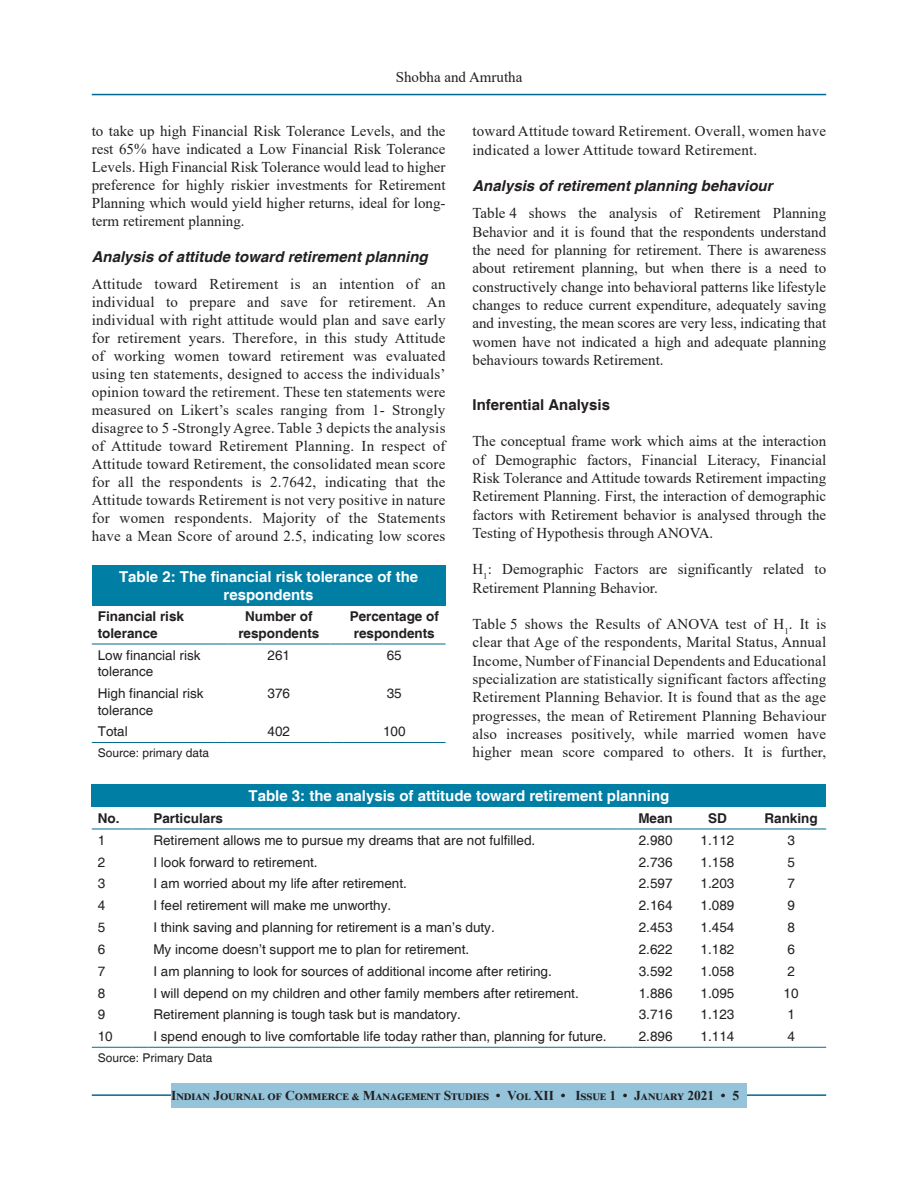
<style>
.page{position:relative;width:918px;height:1188px;background:#fff}
.page>*{position:absolute;margin:0;border:0;box-sizing:border-box;transform-origin:0 0}
.TX{font:15px/18px "Times New Roman";color:#231f20;text-align:justify}
.TX_No_After_Space{font:15px/18.3px "Times New Roman";letter-spacing:.01em;color:#231f20;text-align:justify}
.TT{font:700 15px/18px "Helvetica";color:#fff;text-align:center}
.t1{font:italic 700 15px "Helvetica";color:#231f20}
.t2{font:700 15px "Helvetica";color:#231f20}
.TB{font:13.5px/16.5px "Helvetica";color:#231f20}
.TCH{font:700 13.5px/16.5px "Helvetica";color:#231f20;text-align:center}
.TBL{font:13.5px "Helvetica";color:#231f20}
.t3{font:700 13.5px "Times New Roman";color:#231f20}
.TFN{font:12px "Helvetica";color:#231f20}
</style>
<div class="page">
<hr style="left:92px;top:94px;width:734px;height:1px;background:#006991">
<hr style="left:92px;top:1094px;width:734px;height:2px;background:#006991">
<div style="left:171px;top:1083px;width:576px;height:24px;background:#94c3da"></div>
<div style="left:92px;top:565px;width:354px;height:41px;background:#007ea4"></div>
<hr style="left:92px;top:742px;width:123px;height:1px;background:#006991">
<svg style="left:215px;top:742px;width:12px;height:1px"></svg>
<hr style="left:227px;top:742px;width:103px;height:1px;background:#006991">
<svg style="left:330px;top:742px;width:13px;height:1px"></svg>
<hr style="left:343px;top:742px;width:103px;height:1px;background:#006991">
<hr style="left:92px;top:644px;width:123px;height:1px;background:#006991">
<svg style="left:215px;top:644px;width:12px;height:1px"></svg>
<hr style="left:227px;top:644px;width:103px;height:1px;background:#006991">
<svg style="left:330px;top:644px;width:13px;height:1px"></svg>
<hr style="left:343px;top:644px;width:103px;height:1px;background:#006991">
<div style="left:92px;top:784px;width:734px;height:23px;background:#007ea4"></div>
<hr style="left:92px;top:1047px;width:40px;height:1px;background:#006991">
<svg style="left:132px;top:1047px;width:15px;height:1px"></svg>
<hr style="left:147px;top:1047px;width:471px;height:1px;background:#006991">
<svg style="left:618px;top:1047px;width:14px;height:1px"></svg>
<hr style="left:632px;top:1047px;width:47px;height:1px;background:#006991">
<svg style="left:679px;top:1047px;width:15px;height:1px"></svg>
<hr style="left:694px;top:1047px;width:47px;height:1px;background:#006991">
<svg style="left:741px;top:1047px;width:15px;height:1px"></svg>
<hr style="left:756px;top:1047px;width:70px;height:1px;background:#006991">
<hr style="left:92px;top:829px;width:40px;height:1px;background:#006991">
<svg style="left:132px;top:829px;width:15px;height:1px"></svg>
<hr style="left:147px;top:829px;width:471px;height:1px;background:#006991">
<svg style="left:618px;top:829px;width:14px;height:1px"></svg>
<hr style="left:632px;top:829px;width:47px;height:1px;background:#006991">
<svg style="left:679px;top:829px;width:15px;height:1px"></svg>
<hr style="left:694px;top:829px;width:47px;height:1px;background:#006991">
<svg style="left:741px;top:829px;width:15px;height:1px"></svg>
<hr style="left:756px;top:829px;width:70px;height:1px;background:#006991">
<p class="TX" style="left:396px;top:67px;width:128px">Shobha and Amrutha</p>
<p class="TX" style="left:92px;top:122px;width:355px">to take up high Financial Risk Tolerance Levels, and the rest 65% have indicated a Low Financial Risk Tolerance Levels. High Financial Risk Tolerance would lead to higher preference for highly riskier investments for Retirement Planning which would yield higher returns, ideal for long&shy;term retirement planning.</p>
<h3 class="t1" style="left:92px;top:248px;width:337px">Analysis of attitude toward retirement planning</h3>
<p class="TX" style="left:92px;top:275px;width:355px">Attitude toward Retirement is an intention of an individual to prepare and save for retirement. An individual with right attitude would plan and save early for retirement years. Therefore, in this study Attitude of working women toward retirement was evaluated using ten statements, designed to access the individuals’ opinion toward the retirement. These ten statements were measured on Likert’s scales ranging from 1- Strongly disagree to 5 -Strongly Agree. Table 3 depicts the analysis of Attitude toward Retirement Planning. In respect of Attitude toward Retirement, the consolidated mean score for all the respondents is 2.7642, indicating that the Attitude towards Retirement is not very positive in nature for women respondents. Majority of the Statements have a Mean Score of around 2.5, indicating low scores</p>
<p class="TX" style="left:472px;top:122px;width:355px">toward Attitude toward Retirement. Overall, women have indicated a lower Attitude toward Retirement.</p>
<h3 class="t1" style="left:472px;top:177px;width:302px">Analysis of retirement planning behaviour</h3>
<p class="TX" style="left:472px;top:204px;width:355px">Table 4 shows the analysis of Retirement Planning Behavior and it is found that the respondents understand the need for planning for retirement. There is awareness about retirement planning, but when there is a need to constructively change into behavioral patterns like lifestyle changes to reduce current expenditure, adequately saving and investing, the mean scores are very less, indicating that women have not indicated a high and adequate planning behaviours towards Retirement.</p>
<h2 class="t2" style="left:472px;top:396px;width:139px">Inferential Analysis</h2>
<p class="TX" style="left:472px;top:432px;width:355px">The conceptual frame work which aims at the interaction of Demographic factors, Financial Literacy, Financial Risk Tolerance and Attitude towards Retirement impacting Retirement Planning. First, the interaction of demographic factors with Retirement behavior is analysed through the Testing of Hypothesis through ANOVA.</p>
<p class="TX" style="left:472px;top:560px;width:355px">H<sub>1</sub>: Demographic Factors are significantly related to<br>Retirement Planning Behavior.</p>
<p class="TX_No_After_Space" style="left:472px;top:614px;width:355px">Table 5 shows the Results of ANOVA test of H<sub>1</sub>. It is clear that Age of the respondents, Marital Status, Annual Income, Number of Financial Dependents and Educational specialization are statistically significant factors affecting Retirement Planning Behavior. It is found that as the age progresses, the mean of Retirement Planning Behaviour also increases positively, while married women have higher mean score compared to others. It is further,</p>
<p class="TT" style="left:119px;top:568px;width:301px">Table 2: The financial risk tolerance of the respondents</p>
<p class="TCH" style="left:98px;top:609px;width:88px;text-align:left">Financial risk tolerance</p>
<p class="TCH" style="left:238px;top:609px;width:83px">Number of respondents</p>
<p class="TCH" style="left:350px;top:609px;width:91px">Percentage of respondents</p>
<p class="TB" style="left:98px;top:647px;width:104px">Low financial risk tolerance</p>
<p class="TB" style="left:268px;top:647px;width:24px">261</p>
<p class="TB" style="left:387px;top:647px;width:17px">65</p>
<p class="TB" style="left:98px;top:686px;width:107px">High financial risk tolerance</p>
<p class="TB" style="left:268px;top:686px;width:24px">376</p>
<p class="TB" style="left:387px;top:686px;width:17px">35</p>
<p class="TBL" style="left:98px;top:724px;width:32px">Total</p>
<p class="TBL" style="left:268px;top:724px;width:24px">402</p>
<p class="TBL" style="left:383px;top:724px;width:24px">100</p>
<p class="TFN" style="left:98px;top:746px;width:113px">Source: primary data</p>
<p class="TT" style="left:249px;top:788px;width:422px">Table 3: the analysis of attitude toward retirement planning</p>
<p class="TCH" style="left:98px;top:811px;width:23px">No.</p>
<p class="TCH" style="left:153px;top:811px;width:71px">Particulars</p>
<p class="TCH" style="left:638px;top:811px;width:36px">Mean</p>
<p class="TCH" style="left:708px;top:811px;width:20px">SD</p>
<p class="TCH" style="left:764px;top:811px;width:55px">Ranking</p>
<p class="TB" style="left:98px;top:832px;width:9px">1</p>
<p class="TB" style="left:153px;top:832px;width:383px">Retirement allows me to pursue my dreams that are not fulfilled.</p>
<p class="TB" style="left:639px;top:832px;width:35px">2.980</p>
<p class="TB" style="left:701px;top:832px;width:35px">1.112</p>
<p class="TB" style="left:787px;top:832px;width:9px">3</p>
<p class="TB" style="left:98px;top:854px;width:9px">2</p>
<p class="TB" style="left:153px;top:854px;width:166px">I look forward to retirement.</p>
<p class="TB" style="left:639px;top:854px;width:35px">2.736</p>
<p class="TB" style="left:701px;top:854px;width:35px">1.158</p>
<p class="TB" style="left:787px;top:854px;width:9px">5</p>
<p class="TB" style="left:98px;top:876px;width:9px">3</p>
<p class="TB" style="left:153px;top:876px;width:255px">I am worried about my life after retirement.</p>
<p class="TB" style="left:639px;top:876px;width:35px">2.597</p>
<p class="TB" style="left:701px;top:876px;width:35px">1.203</p>
<p class="TB" style="left:787px;top:876px;width:9px">7</p>
<p class="TB" style="left:98px;top:898px;width:9px">4</p>
<p class="TB" style="left:153px;top:898px;width:239px">I feel retirement will make me unworthy.</p>
<p class="TB" style="left:639px;top:898px;width:35px">2.164</p>
<p class="TB" style="left:701px;top:898px;width:35px">1.089</p>
<p class="TB" style="left:787px;top:898px;width:9px">9</p>
<p class="TB" style="left:98px;top:920px;width:9px">5</p>
<p class="TB" style="left:153px;top:920px;width:343px">I think saving and planning for retirement is a man’s duty.</p>
<p class="TB" style="left:639px;top:920px;width:35px">2.453</p>
<p class="TB" style="left:701px;top:920px;width:35px">1.454</p>
<p class="TB" style="left:787px;top:920px;width:9px">8</p>
<p class="TB" style="left:98px;top:941px;width:9px">6</p>
<p class="TB" style="left:153px;top:941px;width:317px">My income doesn’t support me to plan for retirement.</p>
<p class="TB" style="left:639px;top:941px;width:35px">2.622</p>
<p class="TB" style="left:701px;top:941px;width:35px">1.182</p>
<p class="TB" style="left:787px;top:941px;width:9px">6</p>
<p class="TB" style="left:98px;top:963px;width:9px">7</p>
<p class="TB" style="left:153px;top:963px;width:400px">I am planning to look for sources of additional income after retiring.</p>
<p class="TB" style="left:639px;top:963px;width:35px">3.592</p>
<p class="TB" style="left:701px;top:963px;width:35px">1.058</p>
<p class="TB" style="left:787px;top:963px;width:9px">2</p>
<p class="TB" style="left:98px;top:985px;width:9px">8</p>
<p class="TB" style="left:153px;top:985px;width:427px">I will depend on my children and other family members after retirement.</p>
<p class="TB" style="left:639px;top:985px;width:35px">1.886</p>
<p class="TB" style="left:701px;top:985px;width:35px">1.095</p>
<p class="TB" style="left:784px;top:985px;width:17px">10</p>
<p class="TB" style="left:98px;top:1007px;width:9px">9</p>
<p class="TB" style="left:153px;top:1007px;width:309px">Retirement planning is tough task but is mandatory.</p>
<p class="TB" style="left:639px;top:1007px;width:35px">3.716</p>
<p class="TB" style="left:701px;top:1007px;width:35px">1.123</p>
<p class="TB" style="left:787px;top:1007px;width:9px">1</p>
<p class="TBL" style="left:98px;top:1029px;width:17px">10</p>
<p class="TBL" style="left:153px;top:1029px;width:455px">I spend enough to live comfortable life today rather than, planning for future.</p>
<p class="TBL" style="left:639px;top:1029px;width:35px">2.896</p>
<p class="TBL" style="left:701px;top:1029px;width:35px">1.114</p>
<p class="TBL" style="left:787px;top:1029px;width:9px">4</p>
<p class="TFN" style="left:98px;top:1051px;width:116px">Source: Primary Data</p>
<p class="t3" style="left:171px;top:1085px;width:569px">Indian Journal of Commerce &amp; Management Studies • Vol XII • Issue 1 • January 2021 • 5</p>
</div>
